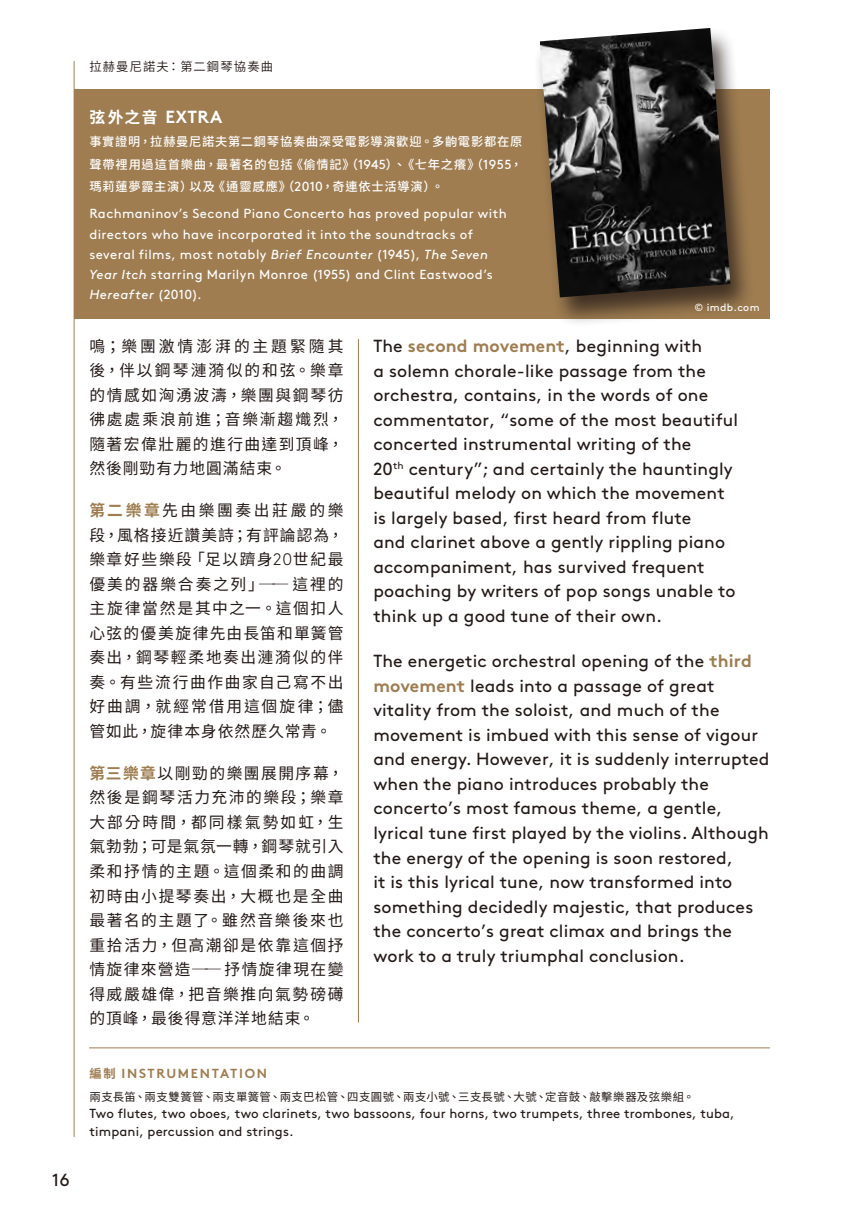
<style>
.page{position:relative;width:844px;height:1226px;background:#fff}
.page>*{position:absolute;margin:0;border:0;box-sizing:border-box;transform-origin:0 0}
.t1{font:17.5px/24.5px "Brown";letter-spacing:.01em;color:#231916}
.t2{font:700 17.5px "Brown";letter-spacing:.02em;color:#fff}
.t3{font:15.75px/24.5px "Noto Sans CJ Ktc";letter-spacing:.095em;color:#231916;text-align:justify}
.t4{font:13.12px/20.1px "Brown";letter-spacing:.035em;color:#fff}
.t5{font:13.12px/17.5px "Brown";letter-spacing:.01em;color:#231916}
.t6{font:700 13.12px "Brown";letter-spacing:.13em;color:#9f7d51}
.t7{font:500 12.25px/22.8px "Noto Sans CJ Ktc";letter-spacing:.06em;color:#fff;text-align:justify}
.t8{font:600 12.25px "Noto Sans CJ Ktc";letter-spacing:.095em;color:#231916}
.t9{font:11.38px "Noto Sans CJ Ktc";letter-spacing:.035em;color:#231916}
.t10{font:10.5px "Brown";letter-spacing:.03em;color:#fff}
.s1{font-family:"Noto Sans CJ Ktc";font-size:15.75px}
.s2{font-family:"Brown";font-weight:400;font-size:13.12px}
.s3{font-style:italic}
.s4{font-weight:700;color:#9f7d51}
.s5{font-family:"Brown";font-weight:300;font-size:16.62px}
.s6{font-family:"Noto Sans CJ Ktc";font-size:12.25px}
</style>
<div class="page">
<hr style="left:358px;top:339px;width:1px;height:683px;background:#9f7d51">
<hr style="left:74px;top:61px;width:1px;height:1075px;background:#9f7d51">
<hr style="left:89px;top:1047px;width:680px;height:1px;background:#9f7d51">
<div style="left:74px;top:89px;width:695px;height:230px;background:#9f7d51"></div>
<div style="left:533px;top:27px;width:222px;height:301px;background:#231916;opacity:.75"></div>
<img style="left:539px;top:28px;width:191px;height:269px">
<p class="t1" style="left:52px;top:1166px;width:19px">16</p>
<p class="t8" style="left:89px;top:59px;width:185px">拉赫曼尼諾夫：第二鋼琴協奏曲</p>
<p class="t2" style="left:89px;top:103px;width:134px"><span class="s1">弦外之音</span> EXTRA</p>
<p class="t7" style="left:89px;top:130px;width:434px">事實證明，拉赫曼尼諾夫第二鋼琴協奏曲深受電影導演歡迎。多齣電影都在原聲帶裡用過這首樂曲，最著名的包括《偷情記》（<span class="s2">1945</span>）、《七年之癢》（<span class="s2">1955</span>，瑪莉蓮夢露主演）以及《通靈感應》（<span class="s2">2010</span>，奇連依士活導演）。</p>
<p class="t4" style="left:89px;top:203px;width:418px">Rachmaninov’s Second Piano Concerto has proved popular with directors who have incorporated it into the soundtracks of several films, most notably <span class="s3">Brief Encounter</span> (1945), <span class="s3">The Seven Year Itch</span> starring Marilyn Monroe (1955) and Clint Eastwood’s <span class="s3">Hereafter</span> (2010).</p>
<p class="t10" style="left:694px;top:299px;width:67px">© imdb.com</p>
<p class="t3" style="left:89px;top:334px;width:255px">鳴；樂團激情澎湃的主題緊隨其後，伴以鋼琴漣漪似的和弦。樂章的情感如洶湧波濤，樂團與鋼琴彷彿處處乘浪前進；音樂漸趨熾烈，隨著宏偉壯麗的進行曲達到頂峰，然後剛勁有力地圓滿結束。</p>
<p class="t3" style="left:89px;top:498px;width:255px"><span class="s4">第二樂章</span>先由樂團奏出莊嚴的樂段，風格接近讚美詩；有評論認為，樂章好些樂段「足以躋身<span class="s5">20</span>世紀最優美的器樂合奏之列」── 這裡的主旋律當然是其中之一。這個扣人心弦的優美旋律先由長笛和單簧管奏出，鋼琴輕柔地奏出漣漪似的伴奏。有些流行曲作曲家自己寫不出好曲調，就經常借用這個旋律；儘管如此，旋律本身依然歷久常青。</p>
<p class="t3" style="left:89px;top:761px;width:255px"><span class="s4">第三樂章</span>以剛勁的樂團展開序幕，然後是鋼琴活力充沛的樂段；樂章大部分時間，都同樣氣勢如虹，生氣勃勃；可是氣氛一轉，鋼琴就引入柔和抒情的主題。這個柔和的曲調初時由小提琴奏出，大概也是全曲最著名的主題了。雖然音樂後來也重拾活力，但高潮卻是依靠這個抒情旋律來營造── 抒情旋律現在變得威嚴雄偉，把音樂推向氣勢磅礡的頂峰，最後得意洋洋地結束。</p>
<p class="t1" style="left:373px;top:332px;width:366px">The <span class="s4">second movement</span>, beginning with<br>a solemn chorale-like passage from the orchestra, contains, in the words of one commentator, “some of the most beautiful concerted instrumental writing of the<br>20<sup>th</sup> century”; and certainly the hauntingly beautiful melody on which the movement is largely based, first heard from flute<br>and clarinet above a gently rippling piano accompaniment, has survived frequent poaching by writers of pop songs unable to think up a good tune of their own.</p>
<p class="t1" style="left:373px;top:647px;width:397px">The energetic orchestral opening of the <span class="s4">third movement</span> leads into a passage of great vitality from the soloist, and much of the movement is imbued with this sense of vigour and energy. However, it is suddenly interrupted when the piano introduces probably the concerto’s most famous theme, a gentle, lyrical tune first played by the violins. Although the energy of the opening is soon restored,<br>it is this lyrical tune, now transformed into something decidedly majestic, that produces the concerto’s great climax and brings the work to a truly triumphal conclusion.</p>
<p class="t6" style="left:90px;top:1062px;width:179px"><span class="s6">編制</span> INSTRUMENTATION</p>
<p class="t9" style="left:90px;top:1090px;width:606px">兩支長笛、兩支雙簧管、兩支單簧管、兩支巴松管、四支圓號、兩支小號、三支長號、大號、定音鼓、敲擊樂器及弦樂組。</p>
<p class="t5" style="left:90px;top:1103px;width:646px">Two flutes, two oboes, two clarinets, two bassoons, four horns, two trumpets, three trombones, tuba, timpani, percussion and strings.</p>
</div>
